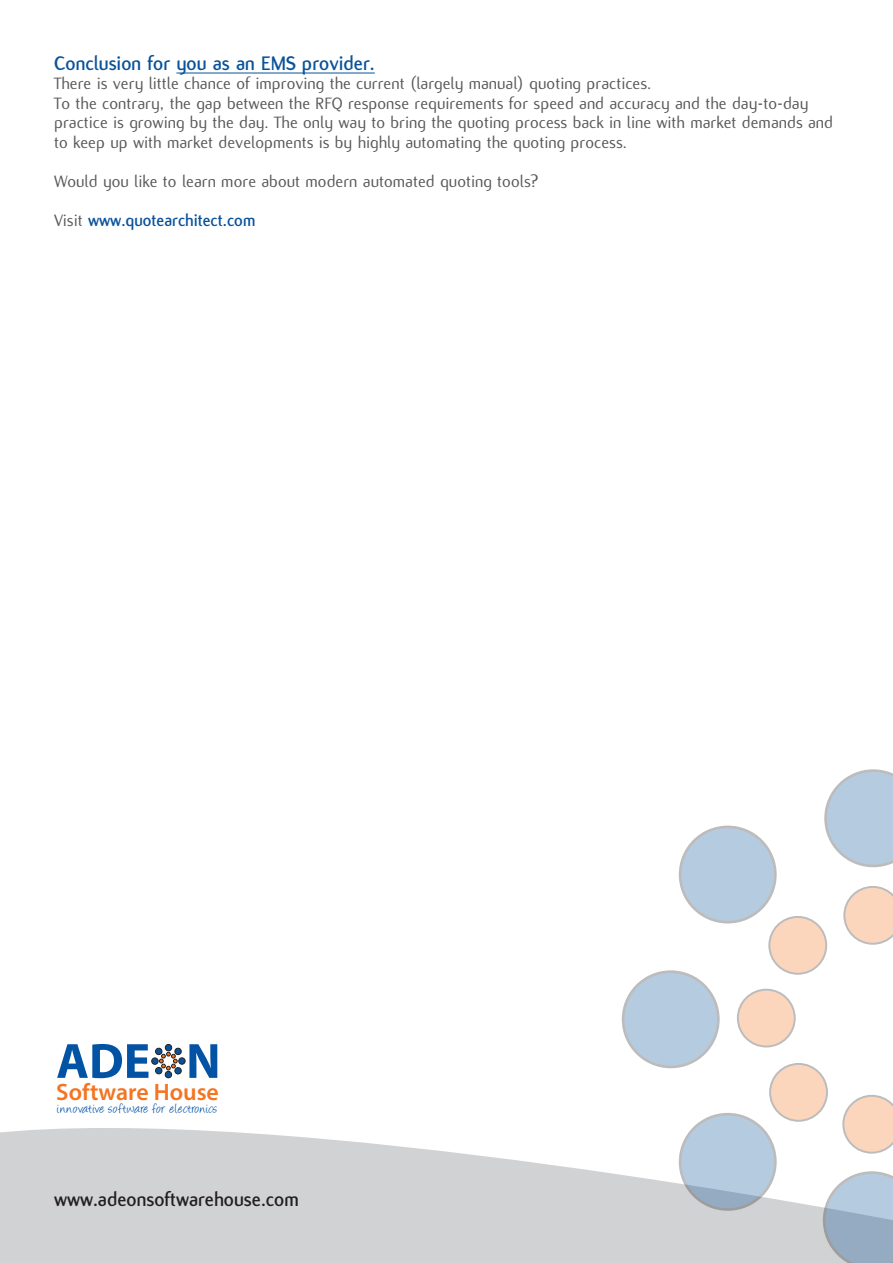
<style>
.page{position:relative;width:893px;height:1263px;background:#fff}
.page>*{position:absolute;margin:0;border:0;box-sizing:border-box;transform-origin:0 0}
.t1{font:600 23.7px "Myriad Pro";color:#f47521}
.t2{font:700 21px "Flux";color:#09529a}
.t3{font:700 21px "Flux";color:#231f20}
.t4{font:18px/19.5px "Flux";color:#57585a}
.t5{font:700 18px "Flux";color:#09529a}
.t6{font:15.6px "Angelina";letter-spacing:.03em;color:#0353a5}
.s1{font-weight:400;color:#57585a}
</style>
<div class="page">
<svg style="left:0;top:1104px;width:826px;height:159px;fill:#d1d2d4"></svg>
<div style="left:769px;top:917px;width:57px;height:57px;background:#fbd5bc;border-radius:50%"></div>
<div style="left:768px;top:916px;width:59px;height:59px;border:2px solid #231f20;border-radius:50%"></div>
<div style="left:680px;top:827px;width:95px;height:95px;background:#b5cbe0;border-radius:50%"></div>
<div style="left:679px;top:825px;width:98px;height:98px;border:3px solid #231f20;border-radius:50%"></div>
<svg style="left:824px;top:769px;width:69px;height:98px"></svg>
<svg style="left:823px;top:1171px;width:70px;height:92px;background:#adbfd1"></svg>
<svg style="left:680px;top:1114px;width:95px;height:95px;background:#b1c6da"></svg>
<div style="left:679px;top:1113px;width:98px;height:98px;border:3px solid #231f20;border-radius:50%"></div>
<div style="left:623px;top:972px;width:95px;height:95px;background:#b5cbe0;border-radius:50%"></div>
<div style="left:622px;top:970px;width:98px;height:98px;border:3px solid #231f20;border-radius:50%"></div>
<svg style="left:843px;top:886px;width:50px;height:59px"></svg>
<svg style="left:842px;top:1095px;width:51px;height:59px"></svg>
<div style="left:770px;top:1064px;width:57px;height:57px;background:#fbd5bc;border-radius:50%"></div>
<div style="left:769px;top:1063px;width:59px;height:59px;border:2px solid #231f20;border-radius:50%"></div>
<div style="left:738px;top:990px;width:57px;height:56px;background:#fbd5bc;border-radius:50%"></div>
<div style="left:737px;top:989px;width:59px;height:58px;border:2px solid #231f20;border-radius:50%"></div>
<svg style="left:57px;top:1044px;width:160px;height:34px"></svg>
<hr style="left:176px;top:73px;width:199px;height:1px;background:#09529a">
<p class="t2" style="left:54px;top:51px;width:322px">Conclusion for you as an EMS provider.</p>
<p class="t4" style="left:54px;top:74px;width:781px">There is very little chance of improving the current (largely manual) quoting practices.<br>To the contrary, the gap between the RFQ response requirements for speed and accuracy and the day-to-day practice is growing by the day. The only way to bring the quoting process back in line with market demands and to keep up with market developments is by highly automating the quoting process.</p>
<p class="t4" style="left:54px;top:171px;width:486px">Would you like to learn more about modern automated quoting tools?</p>
<p class="t5" style="left:54px;top:210px;width:203px"><span class="s1">Visit</span> www.quotearchitect.com</p>
<p class="t1" style="left:56px;top:1077px;width:164px">Software House</p>
<p class="t6" style="left:57px;top:1102px;width:162px">innovative software for electronics</p>
<p class="t3" style="left:54px;top:1188px;width:246px">www.adeonsoftwarehouse.com</p>
</div>
